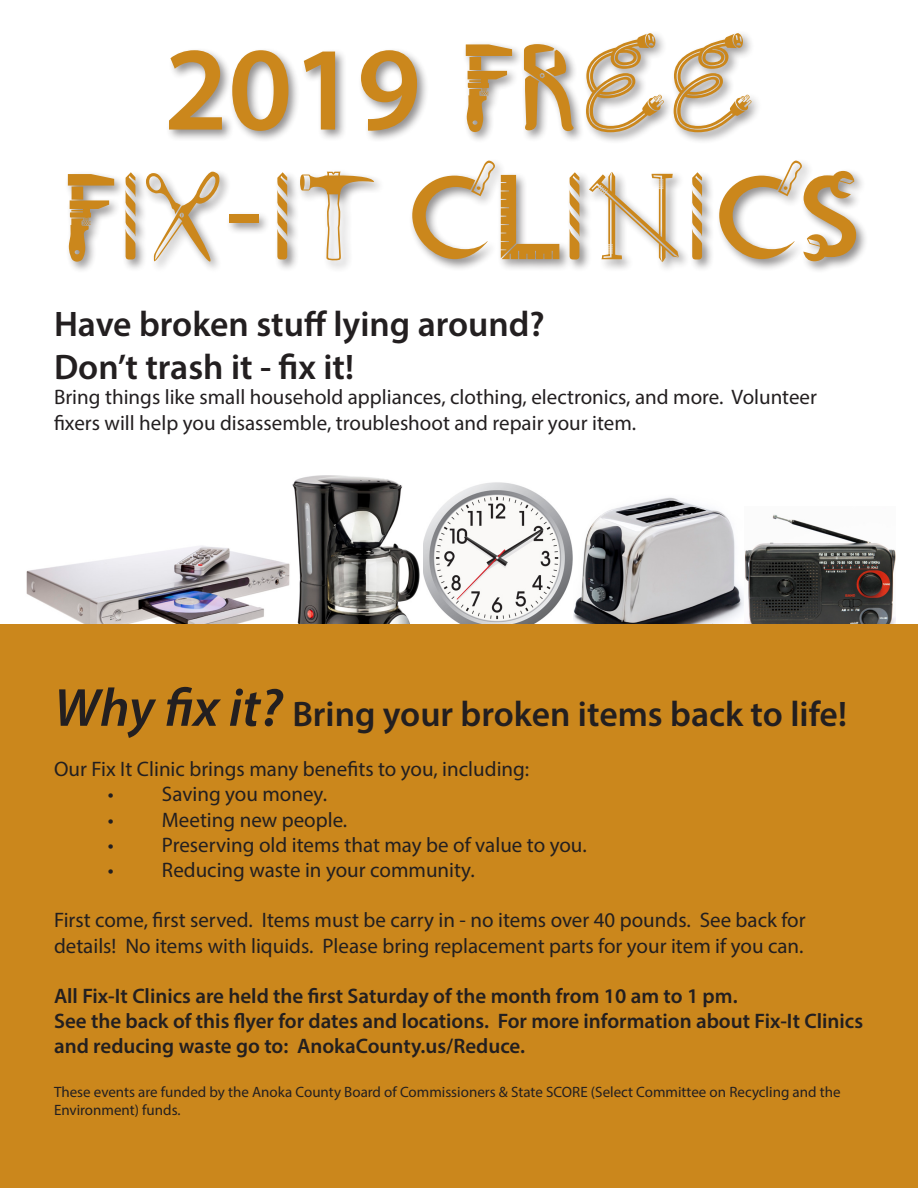
<style>
.page{position:relative;width:918px;height:1188px;background:#fff}
.page>*{position:absolute;margin:0;border:0;box-sizing:border-box;transform-origin:0 0}
.t1{font:120px "Toolbox Std";color:#cb871c}
.t2{font:600 120px "Myriad Pro";color:#cb871c}
.t3{font:600 35.7px/42.8px "Myriad Pro";color:#231f20}
.t4{font:21px/25.2px "Myriad Pro";color:#231f20}
.t5{font:600 21px/25.2px "Myriad Pro";color:#231f20}
.t6{font:15px/18px "Myriad Pro";color:#231f20}
.s1{font-family:"Toolbox Std";font-weight:400}
.s2{font-style:italic;font-size:54px}
</style>
<div class="page">
<img style="left:292px;top:475px;width:128px;height:149px">
<img style="left:743px;top:514px;width:153px;height:110px">
<img style="left:26px;top:546px;width:264px;height:78px">
<img style="left:423px;top:482px;width:150px;height:142px">
<img style="left:573px;top:497px;width:170px;height:127px">
<div style="left:0;top:624px;width:918px;height:564px;background:#cb871c"></div>
<div style="left:65px;top:30px;width:804px;height:244px;background:#231f20;opacity:.5"></div>
<p class="t2" style="left:164px;top:13px;width:592px">2019 <span class="s1">FREE</span></p>
<p class="t1" style="left:58px;top:142px;width:804px">FIX-IT CLINICS</p>
<p class="t3" style="left:54px;top:302px;width:492px">Have broken stuff lying around?<br>Don’t trash it - fix it!</p>
<p class="t4" style="left:54px;top:384px;width:765px">Bring things like small household appliances, clothing, electronics, and more. Volunteer fixers will help you disassemble, troubleshoot and repair your item.</p>
<p class="t3" style="left:54px;top:692px;width:794px"><span class="s2">Why fix it?</span> Bring your broken items back to life!</p>
<p class="t4" style="left:54px;top:756px;width:477px">Our Fix It Clinic brings many benefits to you, including:</p>
<p class="t4" style="left:108px;top:781px;width:221px">• Saving you money.</p>
<p class="t4" style="left:108px;top:807px;width:241px">• Meeting new people.</p>
<p class="t4" style="left:108px;top:832px;width:480px">• Preserving old items that may be of value to you.</p>
<p class="t4" style="left:108px;top:857px;width:368px">• Reducing waste in your community.</p>
<p class="t4" style="left:54px;top:907px;width:753px">First come, first served. Items must be carry in - no items over 40 pounds. See back for details! No items with liquids. Please bring replacement parts for your item if you can.</p>
<p class="t5" style="left:54px;top:983px;width:685px">All Fix-It Clinics are held the first Saturday of the month from 10 am to 1 pm.</p>
<p class="t5" style="left:54px;top:1008px;width:811px">See the back of this flyer for dates and locations. For more information about Fix-It Clinics and reducing waste go to: AnokaCounty.us/Reduce.</p>
<p class="t6" style="left:54px;top:1082px;width:788px">These events are funded by the Anoka County Board of Commissioners &amp; State SCORE (Select Committee on Recycling and the<br>Environment) funds.</p>
</div>
